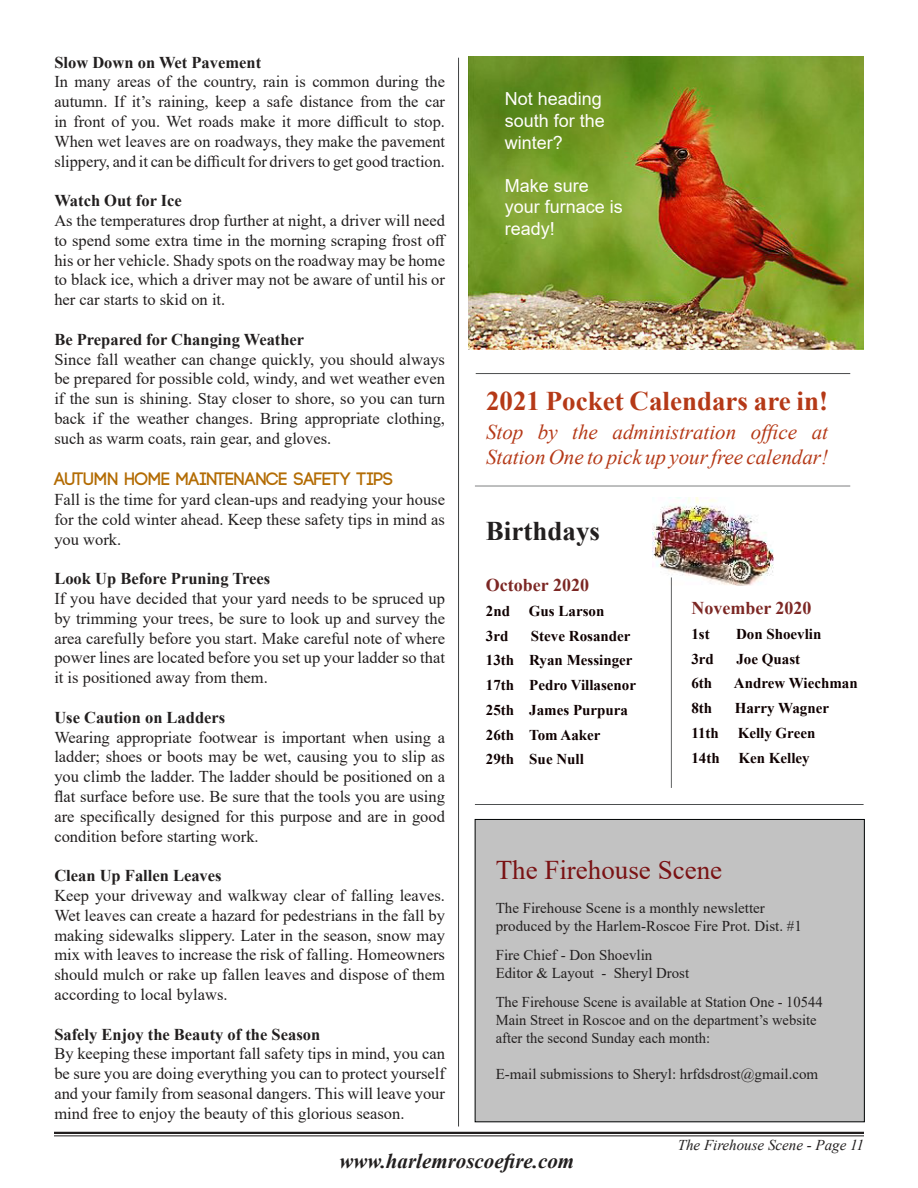
<style>
.page{position:relative;width:918px;height:1188px;background:#fff}
.page>*{position:absolute;margin:0;border:0;box-sizing:border-box;transform-origin:0 0}
.t1{font:700 27px "Times New Roman";color:#b53917}
.t2{font:27px "Times New Roman";color:#7a1214}
.t3{font:700 27px "Times New Roman";color:#221f1f}
.t4{font:italic 21px/25.2px "Times New Roman";color:#b53917}
.t5{font:italic 700 21px "Times New Roman";color:#221f1f}
.t6{font:18px/21.6px "Arial";color:#fffefc}
.t7{font:700 18px "Code";color:#b36c04}
.t8{font:700 18px "Times New Roman";color:#7c2724}
.t9{font:16.5px/19.8px "Times New Roman";color:#221f1f;text-align:justify}
.t10{font:700 16.5px "Times New Roman";color:#221f1f}
.t11{font:15px/18px "Times New Roman";color:#221f1f}
.t12{font:700 15px/24.8px "Times New Roman";color:#0f0000}
.t13{font:italic 15px "Times New Roman";color:#221f1f}
</style>
<div class="page">
<hr style="left:54px;top:1132px;width:810px;height:2px;background:#221f1f">
<hr style="left:54px;top:1135px;width:810px;height:1px;background:#221f1f">
<img style="left:652px;top:497px;width:122px;height:89px">
<div style="left:475px;top:819px;width:389px;height:303px;background:#c2c2c2"></div>
<div style="left:475px;top:819px;width:390px;height:303px;border:1px solid #000304"></div>
<hr style="left:475px;top:804px;width:391px;height:1px;background:#221f1f">
<hr style="left:671px;top:575px;width:3px;height:208px;background:#fff">
<hr style="left:671px;top:582px;width:3px;height:207px;background:#221f1f">
<hr style="left:458px;top:61px;width:3px;height:1066px;background:#221f1f">
<svg style="left:475px;top:485px;width:376px;height:2px"></svg>
<img style="left:468px;top:56px;width:395px;height:293px">
<svg style="left:475px;top:373px;width:376px;height:1px"></svg>
<p class="t10" style="left:54px;top:57px;width:208px">Slow Down on Wet Pavement</p>
<p class="t9" style="left:54px;top:72px;width:392px">In many areas of the country, rain is common during the autumn. If it’s raining, keep a safe distance from the car in front of you. Wet roads make it more difficult to stop.<br>When wet leaves are on roadways, they make the pavement slippery, and it can be difficult for drivers to get good traction.</p>
<p class="t10" style="left:54px;top:195px;width:129px">Watch Out for Ice</p>
<p class="t9" style="left:54px;top:210px;width:393px">As the temperatures drop further at night, a driver will need to spend some extra time in the morning scraping frost off his or her vehicle. Shady spots on the roadway may be home to black ice, which a driver may not be aware of until his or her car starts to skid on it.</p>
<p class="t10" style="left:54px;top:334px;width:251px">Be Prepared for Changing Weather</p>
<p class="t9" style="left:54px;top:349px;width:392px">Since fall weather can change quickly, you should always be prepared for possible cold, windy, and wet weather even if the sun is shining. Stay closer to shore, so you can turn back if the weather changes. Bring appropriate clothing, such as warm coats, rain gear, and gloves.</p>
<p class="t7" style="left:54px;top:469px;width:340px">AUTUMN HOME MAINTENANCE SAFETY TIPS</p>
<p class="t9" style="left:54px;top:489px;width:392px">Fall is the time for yard clean-ups and readying your house for the cold winter ahead. Keep these safety tips in mind as you work.</p>
<p class="t10" style="left:54px;top:573px;width:218px">Look Up Before Pruning Trees</p>
<p class="t9" style="left:54px;top:588px;width:392px">If you have decided that your yard needs to be spruced up by trimming your trees, be sure to look up and survey the area carefully before you start. Make careful note of where power lines are located before you set up your ladder so that it is positioned away from them.</p>
<p class="t10" style="left:54px;top:712px;width:172px">Use Caution on Ladders</p>
<p class="t9" style="left:54px;top:727px;width:392px">Wearing appropriate footwear is important when using a ladder; shoes or boots may be wet, causing you to slip as you climb the ladder. The ladder should be positioned on a flat surface before use. Be sure that the tools you are using are specifically designed for this purpose and are in good condition before starting work.</p>
<p class="t10" style="left:54px;top:870px;width:169px">Clean Up Fallen Leaves</p>
<p class="t9" style="left:54px;top:885px;width:392px">Keep your driveway and walkway clear of falling leaves.<br>Wet leaves can create a hazard for pedestrians in the fall by making sidewalks slippery. Later in the season, snow may mix with leaves to increase the risk of falling. Homeowners should mulch or rake up fallen leaves and dispose of them according to local bylaws.</p>
<p class="t10" style="left:54px;top:1029px;width:267px">Safely Enjoy the Beauty of the Season</p>
<p class="t9" style="left:54px;top:1044px;width:392px">By keeping these important fall safety tips in mind, you can be sure you are doing everything you can to protect yourself and your family from seasonal dangers. This will leave your mind free to enjoy the beauty of this glorious season.</p>
<p class="t6" style="left:505px;top:90px;width:102px">Not heading south for the winter?</p>
<p class="t6" style="left:505px;top:176px;width:120px">Make sure your furnace is ready!</p>
<h1 class="t1" style="left:486px;top:392px;width:344px">2021 Pocket Calendars are in!</h1>
<p class="t4" style="left:486px;top:419px;width:344px">Stop by the administration office at<br>Station One to pick up your free calendar!</p>
<h1 class="t3" style="left:486px;top:522px;width:116px">Birthdays</h1>
<p class="t8" style="left:486px;top:579px;width:105px">October 2020</p>
<p class="t12" style="left:486px;top:600px;width:26px">2nd</p>
<p class="t12" style="left:529px;top:600px;width:77px">Gus Larson</p>
<p class="t12" style="left:486px;top:625px;width:24px">3rd</p>
<p class="t12" style="left:486px;top:625px;width:152px;text-indent:45px">Steve Rosander<br>13th Ryan Messinger<br>17th Pedro Villasenor<br>25th James Purpura<br>26th Tom Aaker<br>29th Sue Null</p>
<p class="t8" style="left:691px;top:602px;width:122px">November 2020</p>
<p class="t12" style="left:691px;top:623px;width:20px">1st</p>
<p class="t12" style="left:736px;top:623px;width:87px">Don Shoevlin</p>
<p class="t12" style="left:691px;top:648px;width:24px">3rd</p>
<p class="t12" style="left:736px;top:648px;width:65px">Joe Quast</p>
<p class="t12" style="left:691px;top:673px;width:22px">6th</p>
<p class="t12" style="left:734px;top:673px;width:125px">Andrew Wiechman</p>
<p class="t12" style="left:691px;top:697px;width:22px">8th</p>
<p class="t12" style="left:691px;top:697px;width:139px;text-indent:43px">Harry Wagner<br>11th Kelly Green<br>14th</p>
<p class="t12" style="left:739px;top:747px;width:73px">Ken Kelley</p>
<h1 class="t2" style="left:496px;top:851px;width:228px">The Firehouse Scene</h1>
<p class="t11" style="left:496px;top:898px;width:308px">The Firehouse Scene is a monthly newsletter produced by the Harlem-Roscoe Fire Prot. Dist. #1</p>
<p class="t11" style="left:496px;top:945px;width:195px">Fire Chief - Don Shoevlin<br>Editor &amp; Layout - Sheryl Drost</p>
<p class="t11" style="left:496px;top:992px;width:328px">The Firehouse Scene is available at Station One - 10544<br>Main Street in Roscoe and on the department’s website after the second Sunday each month:</p>
<p class="t11" style="left:496px;top:1064px;width:324px">E-mail submissions to Sheryl: hrfdsdrost@gmail.com</p>
<p class="t5" style="left:339px;top:1146px;width:236px">www.harlemroscoefire.com</p>
<p class="t13" style="left:678px;top:1140px;width:188px">The Firehouse Scene - Page 11</p>
</div>
